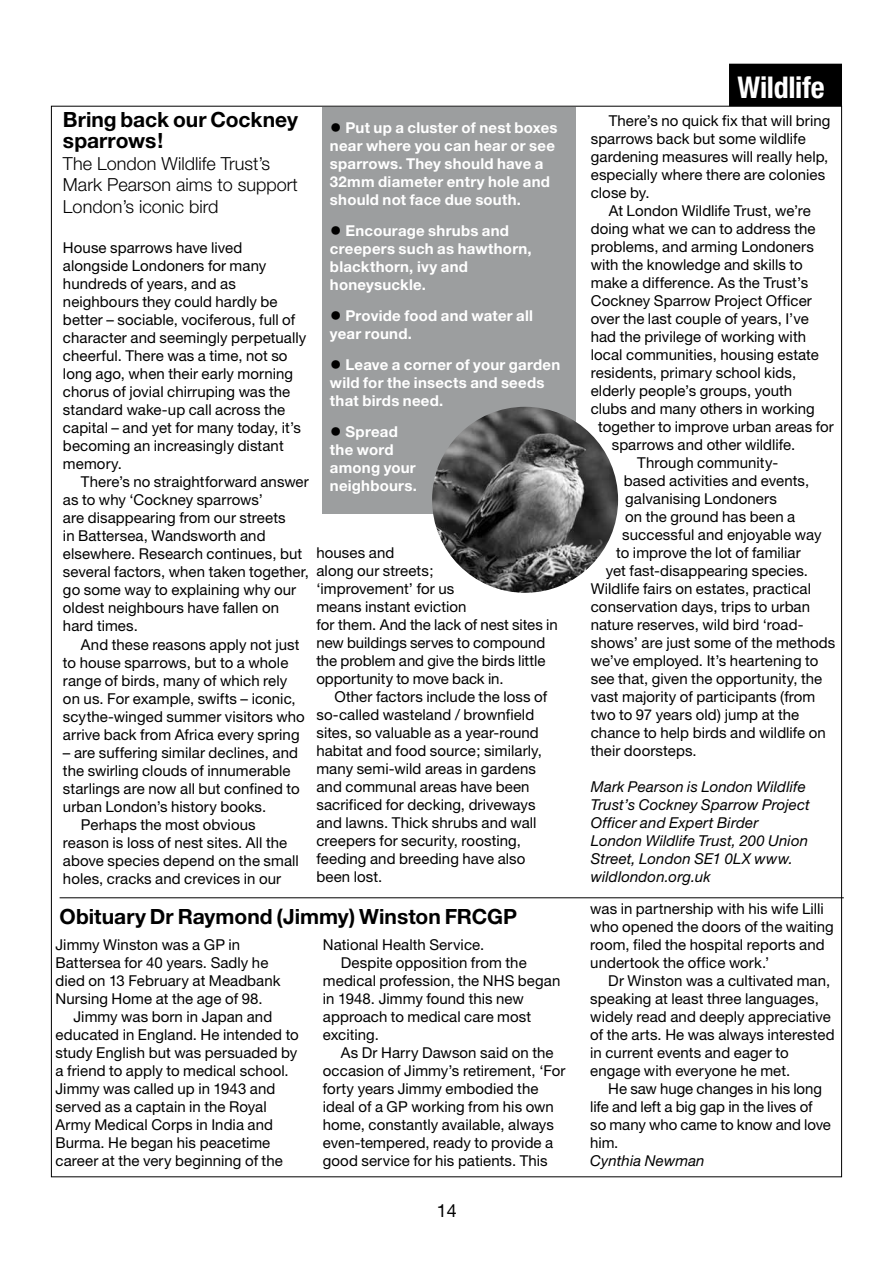
<style>
.page{position:relative;width:893px;height:1263px;background:#fff}
.page>*{position:absolute;margin:0;border:0;box-sizing:border-box;transform-origin:0 0}
.t1{font:700 condensed 30px "Helvetica Neue";letter-spacing:-.01em;color:#fff}
.t2{font:700 21px/21px "Helvetica Neue";color:#000}
.t3{font:300 18px/21.6px "Helvetica Neue";color:#000}
.t4{font:18px "Helvetica Neue";color:#000}
.t5{font:15px/18px "Helvetica Neue";letter-spacing:.005em;color:#000}
.t6{font:700 15px/18px "Helvetica Neue";letter-spacing:.015em;color:#fff}
.t7{font:italic 15px/18px "Helvetica Neue";letter-spacing:.01em;color:#000}
.s1{font-size:24px;color:#000}
</style>
<div class="page">
<hr style="left:60px;top:897px;width:784px;height:1px;background:#000">
<div style="left:729px;top:64px;width:113px;height:42px;background:#000"></div>
<div style="left:322px;top:107px;width:254px;height:406px;background:#9c9e9f"></div>
<img style="left:432px;top:407px;width:186px;height:186px;border-radius:93px">
<h2 class="t2" style="left:63px;top:109px;width:236px">Bring back our Cockney sparrows!</h2>
<p class="t3" style="left:63px;top:152px;width:236px">The London Wildlife Trust’s<br>Mark Pearson aims to support<br>London’s iconic bird</p>
<p class="t6" style="left:330px;top:119px;width:229px"><span class="s1">•</span> Put up a cluster of nest boxes near where you can hear or see sparrows. They should have a<br>32mm diameter entry hole and should not face due south.</p>
<p class="t6" style="left:330px;top:222px;width:203px"><span class="s1">•</span> Encourage shrubs and creepers such as hawthorn, blackthorn, ivy and honeysuckle.</p>
<p class="t6" style="left:330px;top:306px;width:205px"><span class="s1">•</span> Provide food and water all year round.</p>
<p class="t6" style="left:330px;top:355px;width:232px"><span class="s1">•</span> Leave a corner of your garden wild for the insects and seeds that birds need.</p>
<p class="t6" style="left:330px;top:422px;width:88px"><span class="s1">•</span> Spread the word among your neighbours.</p>
<p class="t5" style="left:63px;top:239px;width:245px">House sparrows have lived alongside Londoners for many hundreds of years, and as neighbours they could hardly be better – sociable, vociferous, full of character and seemingly perpetually cheerful. There was a time, not so long ago, when their early morning chorus of jovial chirruping was the standard wake-up call across the capital – and yet for many today, it’s becoming an increasingly distant memory.</p>
<p class="t5" style="left:63px;top:473px;width:247px;text-indent:18px">There’s no straightforward answer as to why ‘Cockney sparrows’<br>are disappearing from our streets<br>in Battersea, Wandsworth and elsewhere. Research continues, but several factors, when taken together, go some way to explaining why our oldest neighbours have fallen on hard times.</p>
<p class="t5" style="left:63px;top:635px;width:243px;text-indent:18px">And these reasons apply not just to house sparrows, but to a whole range of birds, many of which rely on us. For example, swifts – iconic, scythe-winged summer visitors who arrive back from Africa every spring</p>
<p class="t5" style="left:63px;top:743px;width:236px">– are suffering similar declines, and</p>
<p class="t5" style="left:63px;top:761px;width:229px">the swirling clouds of innumerable</p>
<p class="t5" style="left:63px;top:779px;width:238px">starlings are now all but confined to</p>
<p class="t5" style="left:63px;top:797px;width:205px">urban London’s history books.</p>
<p class="t5" style="left:81px;top:815px;width:176px">Perhaps the most obvious</p>
<p class="t5" style="left:63px;top:833px;width:226px">reason is loss of nest sites. All the</p>
<p class="t5" style="left:63px;top:851px;width:237px">above species depend on the small</p>
<p class="t5" style="left:63px;top:869px;width:220px">holes, cracks and crevices in our</p>
<p class="t5" style="left:316px;top:543px;width:243px">houses and<br>along our streets;<br>‘improvement’ for us<br>means instant eviction<br>for them. And the lack of nest sites in new buildings serves to compound the problem and give the birds little opportunity to move back in.</p>
<p class="t5" style="left:316px;top:687px;width:232px;text-indent:18px">Other factors include the loss of so-called wasteland / brownfield sites, so valuable as a year-round habitat and food source; similarly, many semi-wild areas in gardens and communal areas have been sacrificed for decking, driveways and lawns. Thick shrubs and wall creepers for security, roosting, feeding and breeding have also been lost.</p>
<h2 class="t2" style="left:60px;top:906px;width:459px">Obituary Dr Raymond (Jimmy) Winston FRCGP</h2>
<p class="t5" style="left:56px;top:935px;width:227px">Jimmy Winston was a GP in<br>Battersea for 40 years. Sadly he died on 13 February at Meadbank<br>Nursing Home at the age of 98.</p>
<p class="t5" style="left:56px;top:1007px;width:245px;text-indent:18px">Jimmy was born in Japan and educated in England. He intended to study English but was persuaded by a friend to apply to medical school.<br>Jimmy was called up in 1943 and served as a captain in the Royal<br>Army Medical Corps in India and<br>Burma. He began his peacetime career at the very beginning of the</p>
<p class="t5" style="left:323px;top:935px;width:163px">National Health Service.</p>
<p class="t5" style="left:341px;top:953px;width:187px">Despite opposition from the</p>
<p class="t5" style="left:323px;top:971px;width:239px">medical profession, the NHS began</p>
<p class="t5" style="left:323px;top:989px;width:203px">in 1948. Jimmy found this new</p>
<p class="t5" style="left:323px;top:1007px;width:210px">approach to medical care most</p>
<p class="t5" style="left:323px;top:1025px;width:58px">exciting.</p>
<p class="t5" style="left:341px;top:1043px;width:214px">As Dr Harry Dawson said on the</p>
<p class="t5" style="left:323px;top:1061px;width:244px">occasion of Jimmy’s retirement, ‘For</p>
<p class="t5" style="left:323px;top:1079px;width:217px">forty years Jimmy embodied the</p>
<p class="t5" style="left:323px;top:1097px;width:233px">ideal of a GP working from his own</p>
<p class="t5" style="left:323px;top:1115px;width:233px">home, constantly available, always</p>
<p class="t5" style="left:323px;top:1133px;width:232px">even-tempered, ready to provide a</p>
<p class="t5" style="left:323px;top:1151px;width:226px">good service for his patients. This</p>
<p class="t4" style="left:437px;top:1200px;width:22px">14</p>
<h1 class="t1" style="left:737px;top:69px;width:89px">Wildlife</h1>
<p class="t5" style="left:591px;top:112px;width:241px;text-indent:18px">There’s no quick fix that will bring sparrows back but some wildlife gardening measures will really help, especially where there are colonies close by.</p>
<p class="t5" style="left:609px;top:202px;width:204px">At London Wildlife Trust, we’re</p>
<p class="t5" style="left:591px;top:220px;width:226px">doing what we can to address the</p>
<p class="t5" style="left:591px;top:238px;width:225px">problems, and arming Londoners</p>
<p class="t5" style="left:591px;top:256px;width:213px">with the knowledge and skills to</p>
<p class="t5" style="left:591px;top:274px;width:219px">make a difference. As the Trust’s</p>
<p class="t5" style="left:591px;top:292px;width:223px">Cockney Sparrow Project Officer</p>
<p class="t5" style="left:591px;top:310px;width:219px">over the last couple of years, I’ve</p>
<p class="t5" style="left:591px;top:328px;width:217px">had the privilege of working with</p>
<p class="t5" style="left:591px;top:346px;width:230px">local communities, housing estate</p>
<p class="t5" style="left:591px;top:364px;width:207px">residents, primary school kids,</p>
<p class="t5" style="left:591px;top:382px;width:203px">elderly people’s groups, youth</p>
<p class="t5" style="left:591px;top:400px;width:226px">clubs and many others in working</p>
<p class="t5" style="left:598px;top:418px;width:237px">together to improve urban areas for</p>
<p class="t5" style="left:612px;top:436px;width:185px">sparrows and other wildlife.</p>
<p class="t5" style="left:637px;top:454px;width:142px">Through community-</p>
<p class="t5" style="left:624px;top:472px;width:187px">based activities and events,</p>
<p class="t5" style="left:625px;top:490px;width:153px">galvanising Londoners</p>
<p class="t5" style="left:625px;top:508px;width:171px">on the ground has been a</p>
<p class="t5" style="left:622px;top:526px;width:201px">successful and enjoyable way</p>
<p class="t5" style="left:616px;top:544px;width:186px">to improve the lot of familiar</p>
<p class="t5" style="left:606px;top:562px;width:204px">yet fast-disappearing species.</p>
<p class="t5" style="left:591px;top:580px;width:222px">Wildlife fairs on estates, practical</p>
<p class="t5" style="left:591px;top:598px;width:221px">conservation days, trips to urban</p>
<p class="t5" style="left:591px;top:616px;width:214px">nature reserves, wild bird ‘road-</p>
<p class="t5" style="left:591px;top:634px;width:246px">shows’ are just some of the methods</p>
<p class="t5" style="left:591px;top:652px;width:229px">we’ve employed. It’s heartening to</p>
<p class="t5" style="left:591px;top:670px;width:233px">see that, given the opportunity, the</p>
<p class="t5" style="left:591px;top:688px;width:226px">vast majority of participants (from</p>
<p class="t5" style="left:591px;top:706px;width:210px">two to 97 years old) jump at the</p>
<p class="t5" style="left:591px;top:724px;width:237px">chance to help birds and wildlife on</p>
<p class="t5" style="left:591px;top:742px;width:107px">their doorsteps.</p>
<p class="t7" style="left:591px;top:778px;width:221px">Mark Pearson is London Wildlife<br>Trust’s Cockney Sparrow Project<br>Officer and Expert Birder<br>London Wildlife Trust, 200 Union<br>Street, London SE1 0LX www. wildlondon.org.uk</p>
<p class="t5" style="left:590px;top:899px;width:245px">was in partnership with his wife Lilli who opened the doors of the waiting room, filed the hospital reports and undertook the office work.’</p>
<p class="t5" style="left:590px;top:971px;width:246px;text-indent:18px">Dr Winston was a cultivated man, speaking at least three languages, widely read and deeply appreciative of the arts. He was always interested in current events and eager to engage with everyone he met.</p>
<p class="t5" style="left:590px;top:1079px;width:242px;text-indent:18px">He saw huge changes in his long life and left a big gap in the lives of so many who came to know and love him.</p>
<p class="t7" style="left:590px;top:1151px;width:116px">Cynthia Newman</p>
</div>
